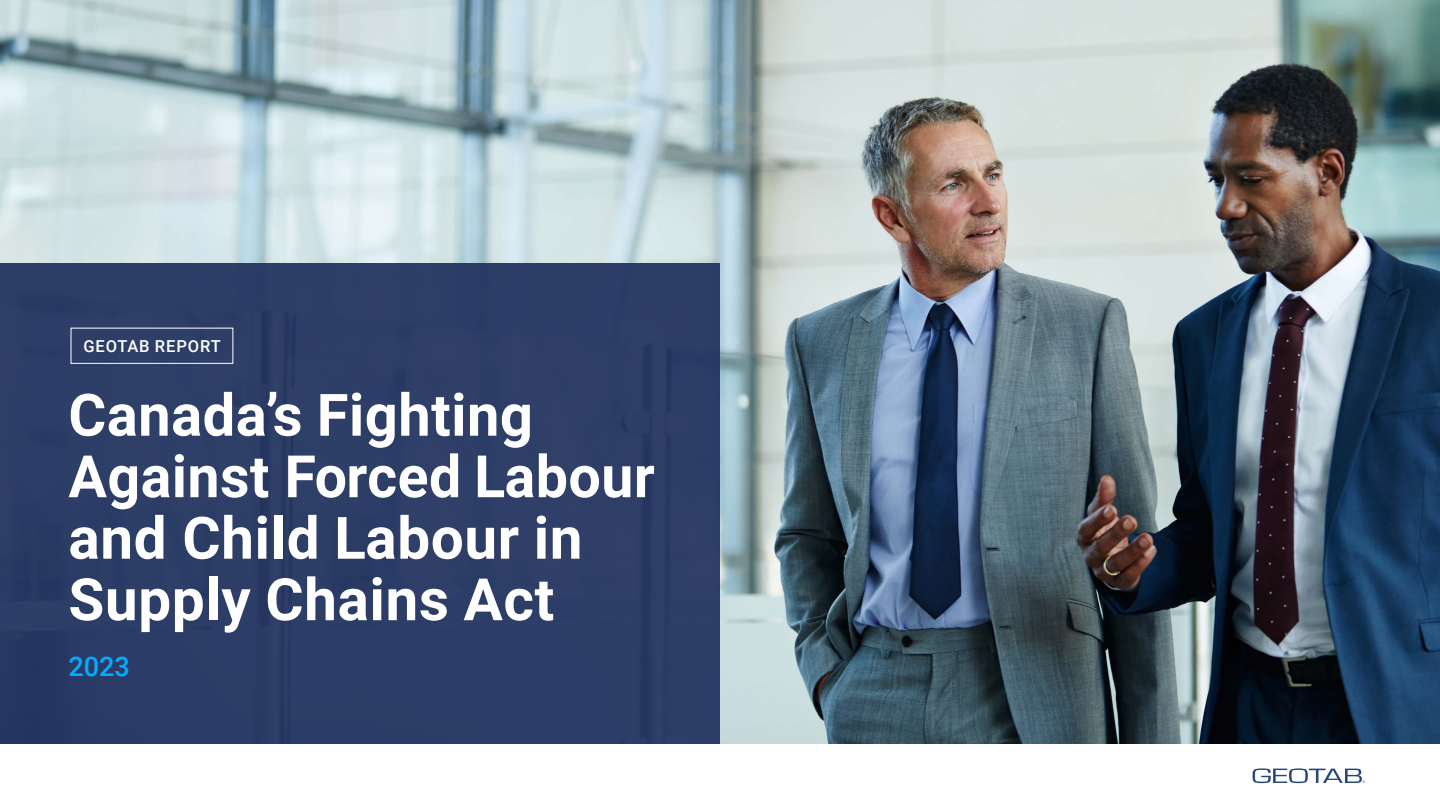
<style>
.page{position:relative;width:1440px;height:810px;background:#fff}
.page>*{position:absolute;margin:0;border:0;box-sizing:border-box;transform-origin:0 0}
.Title__H1{font:700 58.5px/61.5px "Roboto";letter-spacing:.01em;color:#fff}
.Subtitle__H2{font:500 27px "Roboto";color:#00aeff}
.H1_-_Title_Callout_Box{font:500 16.5px "Roboto";letter-spacing:.055em;color:#fff}
</style>
<div class="page">
<img style="left:0;top:0;width:1440px;height:744px">
<div style="left:0;top:263px;width:720px;height:481px;background:#2d3e67"></div>
<div style="left:71px;top:328px;width:162px;height:36px;border:1px solid #fff"></div>
<svg style="left:1253px;top:768px;width:112px;height:15px"></svg>
<h1 class="H1_-_Title_Callout_Box" style="left:83px;top:334px;width:139px">GEOTAB REPORT</h1>
<h1 class="Title__H1" style="left:68px;top:382px;width:588px">Canada’s Fighting<br>Against Forced Labour and Child Labour in<br>Supply Chains Act</h1>
<h2 class="Subtitle__H2" style="left:68px;top:647px;width:63px">2023</h2>
</div>
